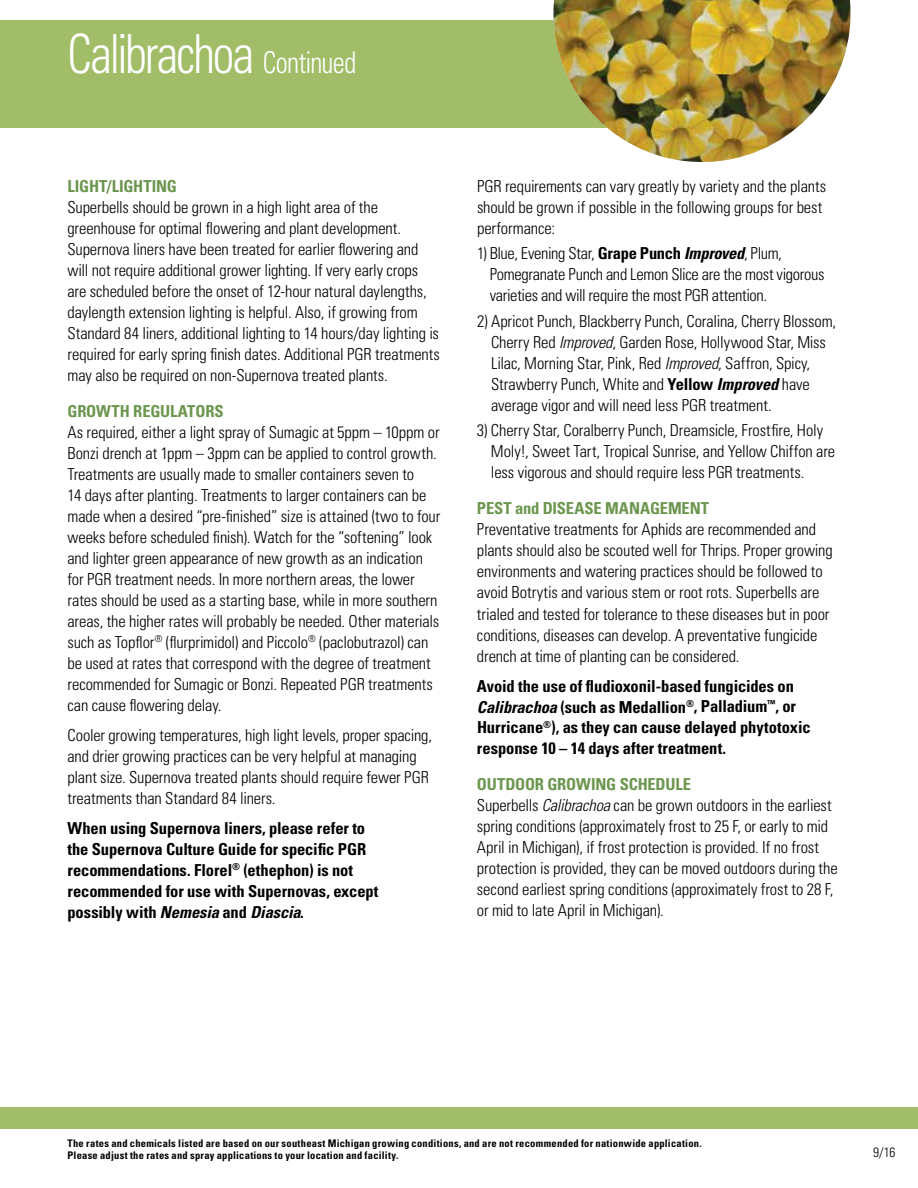
<style>
.page{position:relative;width:918px;height:1188px;background:#fff}
.page>*{position:absolute;margin:0;border:0;box-sizing:border-box;transform-origin:0 0}
.t1{font:300 condensed 54px "Univers LT Std";letter-spacing:-.04em;color:#fff;scale:.9 1}
.t2{font:300 condensed 16.5px/21px "Univers LT Std";letter-spacing:-.005em;color:#000}
.t3{font:700 condensed 16.5px/21px "Univers LT Std";letter-spacing:-.005em;color:#000}
.t4{font:700 condensed 16.5px "Univers LT Std";letter-spacing:-.01em;color:#6c964e}
.t5{font:300 condensed 13.5px "Univers LT Std";color:#000}
.t6{font:700 condensed 10.5px/12px "Univers LT Std";letter-spacing:.02em;color:#000}
.s1{font-size:30px}
.s2{font-style:italic}
.s3{font-weight:700}
.s4{font-weight:700;font-style:italic}
.s5{font-weight:700;color:#6c964e}
</style>
<div class="page">
<div style="left:0;top:20px;width:648px;height:108px;background:#a1bd67"></div>
<div style="left:0;top:1107px;width:918px;height:21px;background:#a1bd67"></div>
<img style="left:554px;top:0;width:296px;height:162px">
<h1 class="t1" style="left:68px;top:21px;width:322px">Calibrachoa <span class="s1">Continued</span></h1>
<p class="t4" style="left:68px;top:176px;width:111px">LIGHT/LIGHTING</p>
<p class="t2" style="left:68px;top:197px;width:374px">Superbells should be grown in a high light area of the greenhouse for optimal flowering and plant development.<br>Supernova liners have been treated for earlier flowering and will not require additional grower lighting. If very early crops are scheduled before the onset of 12-hour natural daylengths, daylength extension lighting is helpful. Also, if growing from Standard 84 liners, additional lighting to 14 hours/day lighting is required for early spring finish dates. Additional PGR treatments may also be required on non-Supernova treated plants.</p>
<p class="t4" style="left:68px;top:401px;width:158px">GROWTH REGULATORS</p>
<p class="t2" style="left:67px;top:422px;width:374px">As required, either a light spray of Sumagic at 5ppm – 10ppm or Bonzi drench at 1ppm – 3ppm can be applied to control growth.<br>Treatments are usually made to smaller containers seven to<br>14 days after planting. Treatments to larger containers can be made when a desired “pre-finished” size is attained (two to four weeks before scheduled finish). Watch for the “softening” look and lighter green appearance of new growth as an indication for PGR treatment needs. In more northern areas, the lower rates should be used as a starting base, while in more southern areas, the higher rates will probably be needed. Other materials such as Topflor<sup>®</sup> (flurprimidol) and Piccolo<sup>®</sup> (paclobutrazol) can be used at rates that correspond with the degree of treatment recommended for Sumagic or Bonzi. Repeated PGR treatments can cause flowering delay.</p>
<p class="t2" style="left:67px;top:725px;width:366px">Cooler growing temperatures, high light levels, proper spacing, and drier growing practices can be very helpful at managing plant size. Supernova treated plants should require fewer PGR treatments than Standard 84 liners.</p>
<p class="t3" style="left:67px;top:818px;width:312px">When using Supernova liners, please refer to the Supernova Culture Guide for specific PGR recommendations. Florel<sup>®</sup> (ethephon) is not recommended for use with Supernovas, except possibly with <span class="s2">Nemesia</span> and <span class="s2">Diascia</span>.</p>
<p class="t2" style="left:477px;top:176px;width:351px">PGR requirements can vary greatly by variety and the plants should be grown if possible in the following groups for best performance:</p>
<p class="t2" style="left:490px;top:243px;width:336px;text-indent:-13px">1) Blue, Evening Star, <span class="s3">Grape Punch</span> <span class="s4">Improved</span>, Plum,<br>Pomegranate Punch and Lemon Slice are the most vigorous varieties and will require the most PGR attention.</p>
<p class="t2" style="left:491px;top:311px;width:347px;text-indent:-14px">2) Apricot Punch, Blackberry Punch, Coralina, Cherry Blossom, Cherry Red <span class="s2">Improved</span>, Garden Rose, Hollywood Star, Miss Lilac, Morning Star, Pink, Red <span class="s2">Improved</span>, Saffron, Spicy, Strawberry Punch, White and <span class="s3">Yellow</span> <span class="s4">Improved</span> have average vigor and will need less PGR treatment.</p>
<p class="t2" style="left:491px;top:420px;width:346px;text-indent:-14px">3) Cherry Star, Coralberry Punch, Dreamsicle, Frostfire, Holy<br>Moly!, Sweet Tart, Tropical Sunrise, and Yellow Chiffon are less vigorous and should require less PGR treatments.</p>
<p class="t4" style="left:477px;top:498px;width:234px">PEST and DISEASE MANAGEMENT</p>
<p class="t2" style="left:477px;top:519px;width:357px">Preventative treatments for Aphids are recommended and plants should also be scouted well for Thrips. Proper growing environments and watering practices should be followed to avoid Botrytis and various stem or root rots. Superbells are trialed and tested for tolerance to these diseases but in poor conditions, diseases can develop. A preventative fungicide drench at time of planting can be considered.</p>
<p class="t3" style="left:477px;top:675px;width:335px">Avoid the use of fludioxonil-based fungicides on <span class="s2">Calibrachoa</span> (such as Medallion<sup>®</sup>, Palladium<sup>™</sup>, or Hurricane<sup>®</sup>), as they can cause delayed phytotoxic response 10 – 14 days after treatment.</p>
<p class="t2" style="left:477px;top:774px;width:362px"><span class="s5">OUTDOOR GROWING SCHEDULE<br></span>Superbells <span class="s2">Calibrachoa</span> can be grown outdoors in the earliest spring conditions (approximately frost to 25 F, or early to mid April in Michigan), if frost protection is provided. If no frost protection is provided, they can be moved outdoors during the second earliest spring conditions (approximately frost to 28 F, or mid to late April in Michigan).</p>
<p class="t6" style="left:68px;top:1137px;width:636px">The rates and chemicals listed are based on our southeast Michigan growing conditions, and are not recommended for nationwide application.<br>Please adjust the rates and spray applications to your location and facility.</p>
<p class="t5" style="left:873px;top:1144px;width:24px">9/16</p>
</div>
